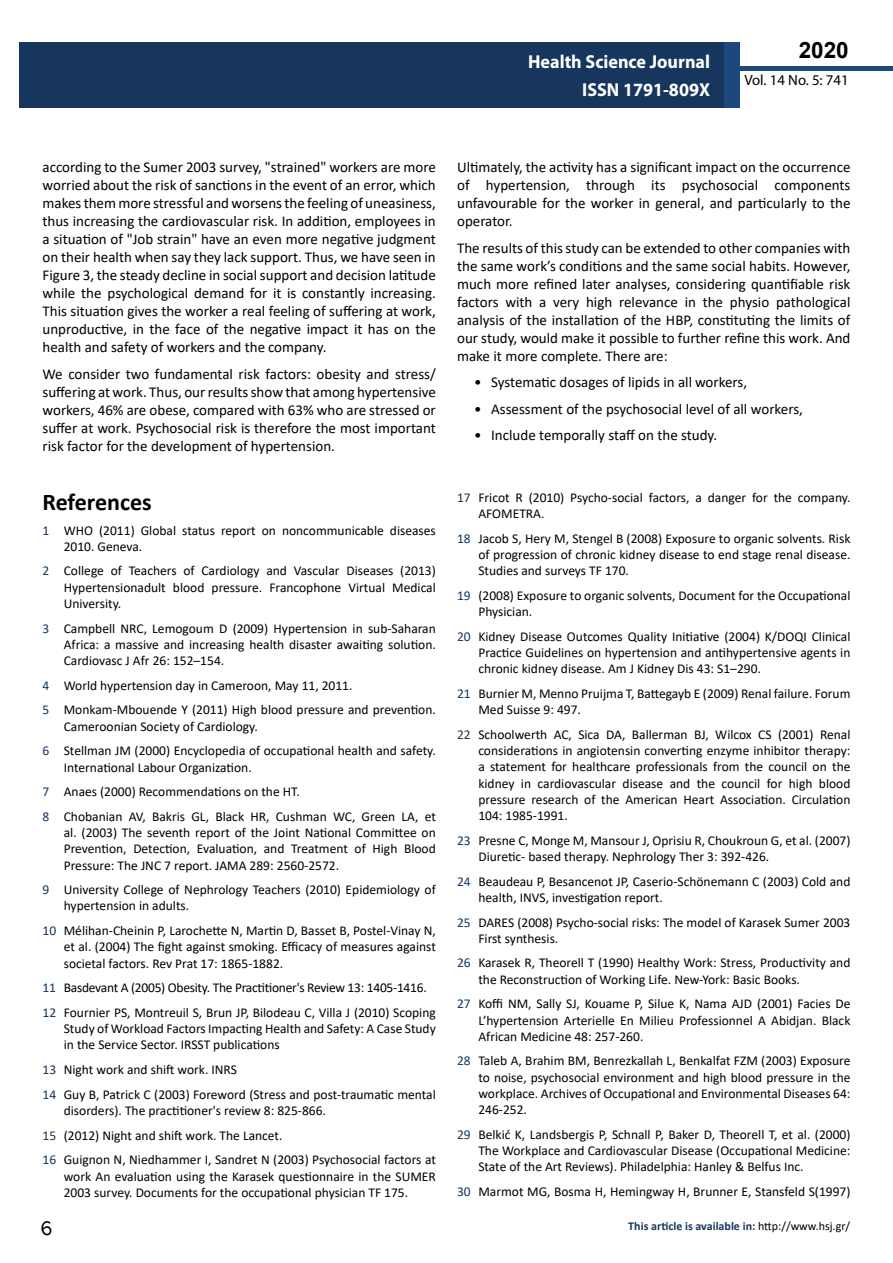
<style>
.page{position:relative;width:893px;height:1263px;background:#fff}
.page>*{position:absolute;margin:0;border:0;box-sizing:border-box;transform-origin:0 0}
.t1{font:25.5px "Tunga";color:#000}
.t2{font:700 24px "Calibri";color:#000}
.t3{font:700 22.5px "Arial";color:#000}
.t4{font:700 18.75px/27.2px "Myriad Pro";color:#fff;text-align:right;scale:.96 1}
.t5{font:15px/18px "Calibri";color:#000;text-align:justify}
.t6{font:14.85px "Myriad Pro";color:#000}
.t7{font:13.5px/16.2px "Calibri";color:#000}
.t8{font:700 12px "Calibri";color:#16375d}
.s1{color:#16365d}
.s2{font-weight:400;color:#000}
</style>
<div class="page">
<div style="left:722px;top:66px;width:171px;height:5px;background:#1c497d"></div>
<div style="left:19px;top:42px;width:706px;height:66px;background:#16365d"></div>
<div style="left:725px;top:42px;width:15px;height:66px;background:#1c497d"></div>
<h3 class="t4" style="left:528px;top:48px;width:191px">Health Science Journal<br>ISSN 1791-809X</h3>
<h3 class="t3" style="left:799px;top:35px;width:52px">2020</h3>
<p class="t6" style="left:744px;top:71px;width:106px">Vol. 14 No. 5: 741</p>
<p class="t5" style="left:43px;top:158px;width:395px">according to the Sumer 2003 survey, "strained" workers are more worried about the risk of sanctions in the event of an error, which makes them more stressful and worsens the feeling of uneasiness, thus increasing the cardiovascular risk. In addition, employees in a situation of "Job strain" have an even more negative judgment on their health when say they lack support. Thus, we have seen in Figure 3, the steady decline in social support and decision latitude while the psychological demand for it is constantly increasing.<br>This situation gives the worker a real feeling of suffering at work, unproductive, in the face of the negative impact it has on the health and safety of workers and the company.</p>
<p class="t5" style="left:43px;top:365px;width:395px">We consider two fundamental risk factors: obesity and stress/ suffering at work. Thus, our results show that among hypertensive workers, 46% are obese, compared with 63% who are stressed or suffer at work. Psychosocial risk is therefore the most important risk factor for the development of hypertension.</p>
<h2 class="t2" style="left:43px;top:485px;width:111px">References</h2>
<p class="t7" style="left:64px;top:522px;width:374px;text-indent:-21px"><span class="s1">1</span> WHO (2011) Global status report on noncommunicable diseases<br>2010. Geneva.</p>
<p class="t7" style="left:64px;top:563px;width:374px;text-align:justify;text-indent:-21px"><span class="s1">2</span> College of Teachers of Cardiology and Vascular Diseases (2013)<br>Hypertensionadult blood pressure. Francophone Virtual Medical University.</p>
<p class="t7" style="left:64px;top:620px;width:374px;text-align:justify;text-indent:-21px"><span class="s1">3</span> Campbell NRC, Lemogoum D (2009) Hypertension in sub-Saharan Africa: a massive and increasing health disaster awaiting solution.<br>Cardiovasc J Afr 26: 152–154.</p>
<p class="t7" style="left:43px;top:672px;width:395px;line-height:24.8px"><span class="s1">4</span> World hypertension day in Cameroon, May 11, 2011.<br><span class="s1">5</span> Monkam-Mbouende Y (2011) High blood pressure and prevention.</p>
<p class="t7" style="left:43px;top:713px;width:395px;line-height:24.8px;text-indent:21px">Cameroonian Society of Cardiology.<br><span class="s1">6</span> Stellman JM (2000) Encyclopedia of occupational health and safety.</p>
<p class="t7" style="left:43px;top:754px;width:395px;line-height:24.8px;text-indent:21px">International Labour Organization.<br><span class="s1">7</span> Anaes (2000) Recommendations on the HT.<br><span class="s1">8</span> Chobanian AV, Bakris GL, Black HR, Cushman WC, Green LA, et</p>
<p class="t7" style="left:64px;top:824px;width:374px;text-align:justify">al. (2003) The seventh report of the Joint National Committee on Prevention, Detection, Evaluation, and Treatment of High Blood Pressure: The JNC 7 report. JAMA 289: 2560-2572.</p>
<p class="t7" style="left:64px;top:881px;width:374px;text-indent:-21px"><span class="s1">9</span> University College of Nephrology Teachers (2010) Epidemiology of hypertension in adults.</p>
<p class="t7" style="left:64px;top:922px;width:374px;text-align:justify;text-indent:-21px"><span class="s1">10</span> Mélihan-Cheinin P, Larochette N, Martin D, Basset B, Postel-Vinay N, et al. (2004) The fight against smoking. Efficacy of measures against societal factors. Rev Prat 17: 1865-1882.</p>
<p class="t7" style="left:43px;top:975px;width:395px;line-height:24.8px"><span class="s1">11</span> Basdevant A (2005) Obesity. The Practitioner's Review 13: 1405-1416.<br><span class="s1">12</span> Fournier PS, Montreuil S, Brun JP, Bilodeau C, Villa J (2010) Scoping</p>
<p class="t7" style="left:64px;top:1020px;width:374px">Study of Workload Factors Impacting Health and Safety: A Case Study in the Service Sector. IRSST publications</p>
<p class="t7" style="left:43px;top:1057px;width:395px;line-height:24.8px"><span class="s1">13</span> Night work and shift work. INRS<br><span class="s1">14</span> Guy B, Patrick C (2003) Foreword (Stress and post-traumatic mental</p>
<p class="t7" style="left:43px;top:1098px;width:395px;line-height:24.8px;text-indent:21px">disorders). The practitioner's review 8: 825-866.<br><span class="s1">15</span> (2012) Night and shift work. The Lancet.<br><span class="s1">16</span> Guignon N, Niedhammer I, Sandret N (2003) Psychosocial factors at</p>
<p class="t7" style="left:64px;top:1168px;width:374px">work An evaluation using the Karasek questionnaire in the SUMER<br>2003 survey. Documents for the occupational physician TF 175.</p>
<p class="t5" style="left:457px;top:158px;width:395px">Ultimately, the activity has a significant impact on the occurrence of hypertension, through its psychosocial components unfavourable for the worker in general, and particularly to the operator.</p>
<p class="t5" style="left:457px;top:239px;width:395px">The results of this study can be extended to other companies with the same work’s conditions and the same social habits. However, much more refined later analyses, considering quantifiable risk factors with a very high relevance in the physio pathological analysis of the installation of the HBP, constituting the limits of our study, would make it possible to further refine this work. And make it more complete. There are:</p>
<p class="t5" style="left:474px;top:373px;width:275px">• Systematic dosages of lipids in all workers,</p>
<p class="t5" style="left:474px;top:400px;width:330px">• Assessment of the psychosocial level of all workers,</p>
<p class="t5" style="left:474px;top:426px;width:244px">• Include temporally staff on the study.</p>
<p class="t7" style="left:478px;top:489px;width:374px;text-indent:-21px"><span class="s1">17</span> Fricot R (2010) Psycho-social factors, a danger for the company.<br>AFOMETRA.</p>
<p class="t7" style="left:478px;top:530px;width:374px;text-align:justify;text-indent:-21px"><span class="s1">18</span> Jacob S, Hery M, Stengel B (2008) Exposure to organic solvents. Risk of progression of chronic kidney disease to end stage renal disease.<br>Studies and surveys TF 170.</p>
<p class="t7" style="left:478px;top:587px;width:374px;text-indent:-21px"><span class="s1">19</span> (2008) Exposure to organic solvents, Document for the Occupational<br>Physician.</p>
<p class="t7" style="left:478px;top:628px;width:374px;text-align:justify;text-indent:-21px"><span class="s1">20</span> Kidney Disease Outcomes Quality Initiative (2004) K/DOQI Clinical Practice Guidelines on hypertension and antihypertensive agents in chronic kidney disease. Am J Kidney Dis 43: S1–290.</p>
<p class="t7" style="left:478px;top:685px;width:374px;text-indent:-21px"><span class="s1">21</span> Burnier M, Menno Pruijma T, Battegayb E (2009) Renal failure. Forum<br>Med Suisse 9: 497.</p>
<p class="t7" style="left:478px;top:726px;width:374px;text-align:justify;text-indent:-21px"><span class="s1">22</span> Schoolwerth AC, Sica DA, Ballerman BJ, Wilcox CS (2001) Renal considerations in angiotensin converting enzyme inhibitor therapy: a statement for healthcare professionals from the council on the kidney in cardiovascular disease and the council for high blood pressure research of the American Heart Association. Circulation 104: 1985-1991.</p>
<p class="t7" style="left:478px;top:832px;width:374px;text-indent:-21px"><span class="s1">23</span> Presne C, Monge M, Mansour J, Oprisiu R, Choukroun G, et al. (2007)<br>Diuretic- based therapy. Nephrology Ther 3: 392-426.</p>
<p class="t7" style="left:478px;top:873px;width:374px;text-indent:-21px"><span class="s1">24</span> Beaudeau P, Besancenot JP, Caserio-Schönemann C (2003) Cold and health, INVS, investigation report.</p>
<p class="t7" style="left:478px;top:913px;width:374px;text-indent:-21px"><span class="s1">25</span> DARES (2008) Psycho-social risks: The model of Karasek Sumer 2003<br>First synthesis.</p>
<p class="t7" style="left:478px;top:954px;width:374px;text-indent:-21px"><span class="s1">26</span> Karasek R, Theorell T (1990) Healthy Work: Stress, Productivity and the Reconstruction of Working Life. New-York: Basic Books.</p>
<p class="t7" style="left:478px;top:995px;width:374px;text-align:justify;text-indent:-21px"><span class="s1">27</span> Koffi NM, Sally SJ, Kouame P, Silue K, Nama AJD (2001) Facies De L’hypertension Arterielle En Milieu Professionnel A Abidjan. Black African Medicine 48: 257-260.</p>
<p class="t7" style="left:478px;top:1052px;width:374px;text-align:justify;text-indent:-21px"><span class="s1">28</span> Taleb A, Brahim BM, Benrezkallah L, Benkalfat FZM (2003) Exposure to noise, psychosocial environment and high blood pressure in the workplace. Archives of Occupational and Environmental Diseases 64:<br>246-252.</p>
<p class="t7" style="left:478px;top:1126px;width:374px;text-align:justify;text-indent:-21px"><span class="s1">29</span> Belkić K, Landsbergis P, Schnall P, Baker D, Theorell T, et al. (2000)<br>The Workplace and Cardiovascular Disease (Occupational Medicine:<br>State of the Art Reviews). Philadelphia: Hanley &amp; Belfus Inc.</p>
<p class="t7" style="left:457px;top:1183px;width:395px"><span class="s1">30</span> Marmot MG, Bosma H, Hemingway H, Brunner E, Stansfeld S(1997)</p>
<h1 class="t1" style="left:40px;top:1211px;width:14px">6</h1>
<p class="t8" style="left:628px;top:1217px;width:223px">This article is available in: <span class="s2">http://www.hsj.gr/</span></p>
</div>
